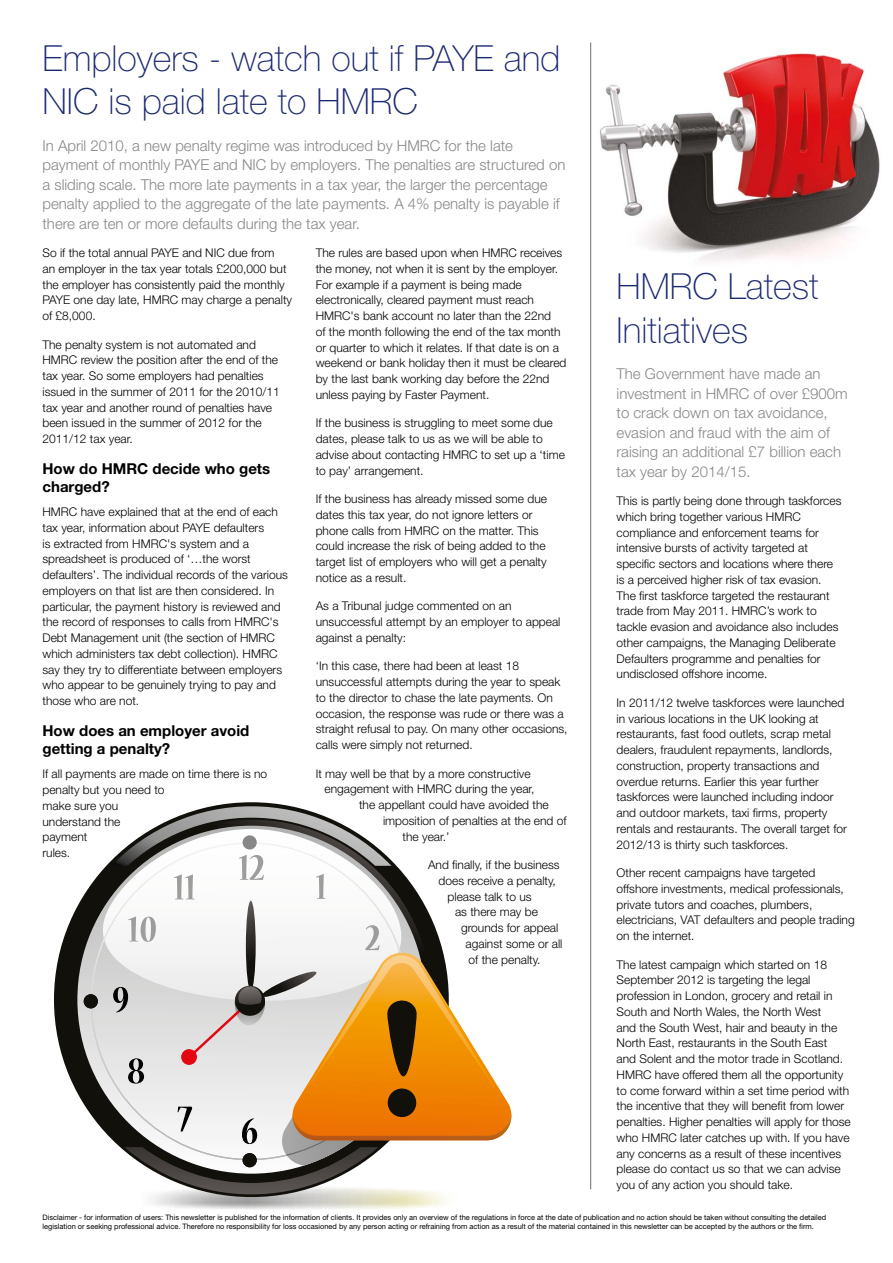
<style>
.page{position:relative;width:893px;height:1263px;background:#fff}
.page>*{position:absolute;margin:0;border:0;box-sizing:border-box;transform-origin:0 0}
.t1{font:100 36px/43.2px "Helvetica Neue";color:#1c2972}
.t2{font:300 15px/19.5px "Helvetica Neue";color:#878787}
.t3{font:700 15px/18px "Helvetica Neue";color:#000}
.t4{font:300 12px/15.8px "Helvetica Neue";color:#000}
.t5{font:7.5px/9px "Helvetica Neue";color:#000}
</style>
<div class="page">
<svg style="left:54px;top:895px;width:30px;height:146px"></svg>
<svg style="left:84px;top:806px;width:428px;height:404px"></svg>
<div style="left:388px;top:1088px;width:28px;height:29px;background:#12100b;border-radius:50%"></div>
<svg style="left:387px;top:1000px;width:30px;height:76px;background:#4b3008"></svg>
<img style="left:590px;top:42px;width:290px;height:238px">
<hr style="left:590px;top:43px;width:1px;height:1146px;background:#706f6f">
<h1 class="t1" style="left:43px;top:37px;width:519px">Employers - watch out if PAYE and<br>NIC is paid late to HMRC</h1>
<p class="t2" style="left:43px;top:135px;width:524px">In April 2010, a new penalty regime was introduced by HMRC for the late payment of monthly PAYE and NIC by employers. The penalties are structured on a sliding scale. The more late payments in a tax year, the larger the percentage penalty applied to the aggregate of the late payments. A 4% penalty is payable if there are ten or more defaults during the tax year.</p>
<p class="t4" style="left:43px;top:245px;width:251px">So if the total annual PAYE and NIC due from<br>an employer in the tax year totals £200,000 but the employer has consistently paid the monthly PAYE one day late, HMRC may charge a penalty of £8,000.</p>
<p class="t4" style="left:43px;top:336px;width:239px">The penalty system is not automated and HMRC review the position after the end of the tax year. So some employers had penalties issued in the summer of 2011 for the 2010/11 tax year and another round of penalties have been issued in the summer of 2012 for the 2011/12 tax year.</p>
<p class="t3" style="left:43px;top:459px;width:229px">How do HMRC decide who gets charged?</p>
<p class="t4" style="left:43px;top:504px;width:247px">HMRC have explained that at the end of each tax year, information about PAYE defaulters<br>is extracted from HMRC's system and a spreadsheet is produced of ‘…the worst defaulters’. The individual records of the various employers on that list are then considered. In particular, the payment history is reviewed and the record of responses to calls from HMRC's Debt Management unit (the section of HMRC which administers tax debt collection). HMRC say they try to differentiate between employers who appear to be genuinely trying to pay and those who are not.</p>
<p class="t3" style="left:43px;top:721px;width:208px">How does an employer avoid getting a penalty?</p>
<p class="t4" style="left:43px;top:766px;width:226px">If all payments are made on time there is no penalty but you need to<br>make sure you<br>understand the<br>payment<br>rules.</p>
<p class="t4" style="left:316px;top:245px;width:252px">The rules are based upon when HMRC receives the money, not when it is sent by the employer.<br>For example if a payment is being made electronically, cleared payment must reach HMRC's bank account no later than the 22nd<br>of the month following the end of the tax month or quarter to which it relates. If that date is on a weekend or bank holiday then it must be cleared by the last bank working day before the 22nd unless paying by Faster Payment.</p>
<p class="t4" style="left:316px;top:415px;width:251px">If the business is struggling to meet some due dates, please talk to us as we will be able to advise about contacting HMRC to set up a ‘time to pay’ arrangement.</p>
<p class="t4" style="left:316px;top:491px;width:233px">If the business has already missed some due dates this tax year, do not ignore letters or phone calls from HMRC on the matter. This could increase the risk of being added to the target list of employers who will get a penalty notice as a result.</p>
<p class="t4" style="left:316px;top:598px;width:246px">As a Tribunal judge commented on an unsuccessful attempt by an employer to appeal against a penalty:</p>
<p class="t4" style="left:316px;top:658px;width:253px">‘In this case, there had been at least 18 unsuccessful attempts during the year to speak to the director to chase the late payments. On occasion, the response was rude or there was a straight refusal to pay. On many other occasions, calls were simply not returned.</p>
<p class="t4" style="left:316px;top:765px;width:216px">It may well be that by a more constructive</p>
<p class="t4" style="left:325px;top:781px;width:212px">engagement with HMRC during the year,</p>
<p class="t4" style="left:359px;top:797px;width:191px">the appellant could have avoided the</p>
<p class="t4" style="left:383px;top:812px;width:185px">imposition of penalties at the end of</p>
<p class="t4" style="left:403px;top:828px;width:48px">the year.’</p>
<p class="t4" style="left:428px;top:857px;width:133px">And finally, if the business</p>
<p class="t4" style="left:439px;top:872px;width:119px">does receive a penalty,</p>
<p class="t4" style="left:448px;top:888px;width:86px">please talk to us</p>
<p class="t4" style="left:455px;top:904px;width:84px">as there may be</p>
<p class="t4" style="left:461px;top:920px;width:99px">grounds for appeal</p>
<p class="t4" style="left:466px;top:935px;width:98px">against some or all</p>
<p class="t4" style="left:469px;top:951px;width:74px">of the penalty.</p>
<h1 class="t1" style="left:617px;top:265px;width:203px">HMRC Latest<br>Initiatives</h1>
<p class="t2" style="left:617px;top:364px;width:233px">The Government have made an investment in HMRC of over £900m to crack down on tax avoidance, evasion and fraud with the aim of raising an additional £7 billion each tax year by 2014/15.</p>
<p class="t4" style="left:617px;top:493px;width:226px">This is partly being done through taskforces which bring together various HMRC compliance and enforcement teams for intensive bursts of activity targeted at specific sectors and locations where there is a perceived higher risk of tax evasion.<br>The first taskforce targeted the restaurant trade from May 2011. HMRC’s work to tackle evasion and avoidance also includes other campaigns, the Managing Deliberate Defaulters programme and penalties for undisclosed offshore income.</p>
<p class="t4" style="left:617px;top:694px;width:232px">In 2011/12 twelve taskforces were launched in various locations in the UK looking at restaurants, fast food outlets, scrap metal dealers, fraudulent repayments, landlords, construction, property transactions and overdue returns. Earlier this year further taskforces were launched including indoor and outdoor markets, taxi firms, property rentals and restaurants. The overall target for 2012/13 is thirty such taskforces.</p>
<p class="t4" style="left:617px;top:865px;width:240px">Other recent campaigns have targeted offshore investments, medical professionals, private tutors and coaches, plumbers, electricians, VAT defaulters and people trading on the internet.</p>
<p class="t4" style="left:617px;top:956px;width:236px">The latest campaign which started on 18<br>September 2012 is targeting the legal profession in London, grocery and retail in South and North Wales, the North West<br>and the South West, hair and beauty in the North East, restaurants in the South East<br>and Solent and the motor trade in Scotland.<br>HMRC have offered them all the opportunity to come forward within a set time period with the incentive that they will benefit from lower penalties. Higher penalties will apply for those who HMRC later catches up with. If you have any concerns as a result of these incentives please do contact us so that we can advise you of any action you should take.</p>
<p class="t5" style="left:43px;top:1213px;width:785px">Disclaimer - for information of users: This newsletter is published for the information of clients. It provides only an overview of the regulations in force at the date of publication and no action should be taken without consulting the detailed legislation or seeking professional advice. Therefore no responsibility for loss occasioned by any person acting or refraining from action as a result of the material contained in this newsletter can be accepted by the authors or the firm.</p>
</div>
